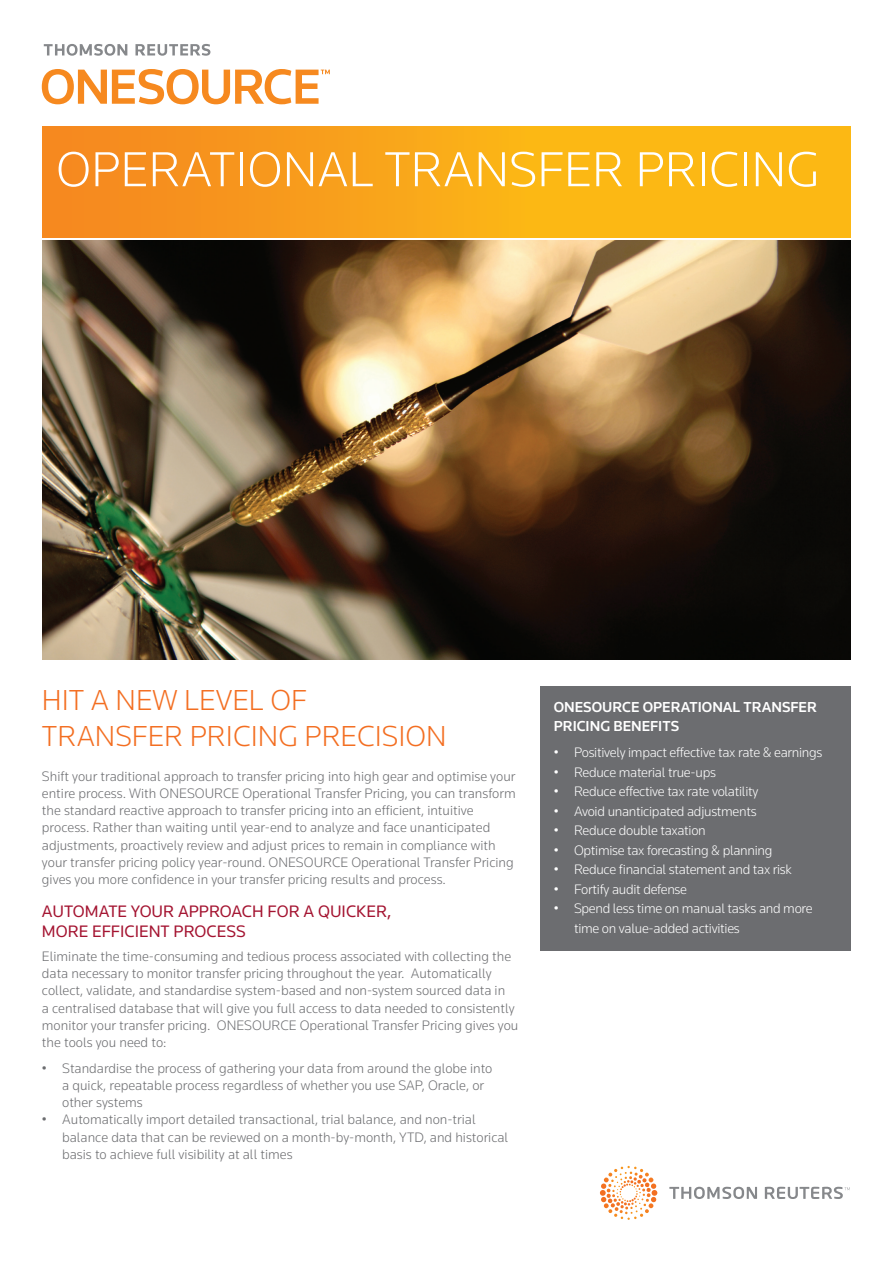
<style>
.page{position:relative;width:893px;height:1263px;background:#fff}
.page>*{position:absolute;margin:0;border:0;box-sizing:border-box;transform-origin:0 0}
.t1{font:300 51px "Knowledge";color:#fff}
.t2{font:300 30px/36px "Knowledge";color:#f36e21}
.t3{font:17.25px/19.5px "Knowledge";color:#a41431}
.t4{font:500 15px/19.5px "Knowledge";color:#fff}
.t5{font:300 14.25px/17.2px "Knowledge";color:#6c6d70}
.t6{font:300 14.25px/19.5px "Knowledge";letter-spacing:-.02em;color:#fff}
</style>
<div class="page">
<svg style="left:600px;top:1166px;width:57px;height:51px"></svg>
<svg style="left:669px;top:1187px;width:181px;height:12px"></svg>
<div style="left:540px;top:686px;width:310px;height:265px;background:#6c6d70"></div>
<div style="left:43px;top:126px;width:807px;height:111px;background:linear-gradient(to right,#f68b20,#fec411)"></div>
<img style="left:43px;top:241px;width:807px;height:418px">
<svg style="left:42px;top:69px;width:288px;height:35px"></svg>
<svg style="left:44px;top:44px;width:166px;height:12px"></svg>
<h1 class="t1" style="left:56px;top:138px;width:562px">operational transferpr</h1>
<h1 class="t1" style="left:697px;top:138px;width:124px">icing</h1>
<h2 class="t2" style="left:42px;top:681px;width:266px">HIT A NEW LEVEL OF<br>TRANSFER PRICING</h2>
<h2 class="t2" style="left:304px;top:717px;width:139px">PRECISION</h2>
<p class="t5" style="left:42px;top:767px;width:475px">Shift your traditional approach to transfer pricing into high gear and optimise your entire process. With ONESOURCE Operational Transfer Pricing, you can transform the standard reactive approach to transfer pricing into an efficient, intuitive process. Rather than waiting until year-end to analyze and face unanticipated adjustments, proactively review and adjust prices to remain in compliance with your transfer pricing policy year-round. ONESOURCE Operational Transfer Pricing gives you more confidence in your transfer pricing results and process.</p>
<p class="t3" style="left:42px;top:901px;width:351px">AUTOMATE YOUR APPROACH FOR A QUICKER,<br>MORE EFFICIENT PROCESS</p>
<p class="t5" style="left:42px;top:947px;width:478px">Eliminate the time-consuming and tedious process associated with collecting the data necessary to monitor transfer pricing throughout the year. Automatically collect, validate, and standardise system-based and non-system sourced data in<br>a centralised database that will give you full access to data needed to consistently monitor your transfer pricing. ONESOURCE Operational Transfer Pricing gives you the tools you need to:</p>
<p class="t5" style="left:62px;top:1059px;width:432px;text-indent:-20px">• Standardise the process of gathering your data from around the globe into a quick, repeatable process regardless of whether you use SAP, Oracle, or other systems</p>
<p class="t5" style="left:62px;top:1111px;width:448px;text-indent:-20px">• Automatically import detailed transactional, trial balance, and non-trial balance data that can be reviewed on a month-by-month, YTD, and historical basis to achieve full visibility at all times</p>
<p class="t4" style="left:554px;top:697px;width:255px">ONESOURCE OPERATIONAL TRANSFER<br>PRICING BENE</p>
<p class="t4" style="left:650px;top:716px;width:29px">FITS</p>
<p class="t6" style="left:554px;top:743px;width:270px">• Positively impact effective tax rate &amp; earnings</p>
<p class="t6" style="left:554px;top:762px;width:164px">• Reduce material true-ups</p>
<p class="t6" style="left:554px;top:782px;width:206px">• Reduce effective tax rate volatility</p>
<p class="t6" style="left:554px;top:801px;width:204px">• Avoid unanticipated adjustments</p>
<p class="t6" style="left:554px;top:821px;width:154px">• Reduce double taxation</p>
<p class="t6" style="left:554px;top:840px;width:220px">• Optimise tax forecasting &amp; planning</p>
<p class="t6" style="left:554px;top:860px;width:240px">• Reduce financial statement and tax risk</p>
<p class="t6" style="left:554px;top:879px;width:135px">• Fortify audit defense</p>
<p class="t6" style="left:574px;top:899px;width:240px;text-indent:-20px">• Spend less time on manual tasks and more time on value-added activities</p>
</div>
